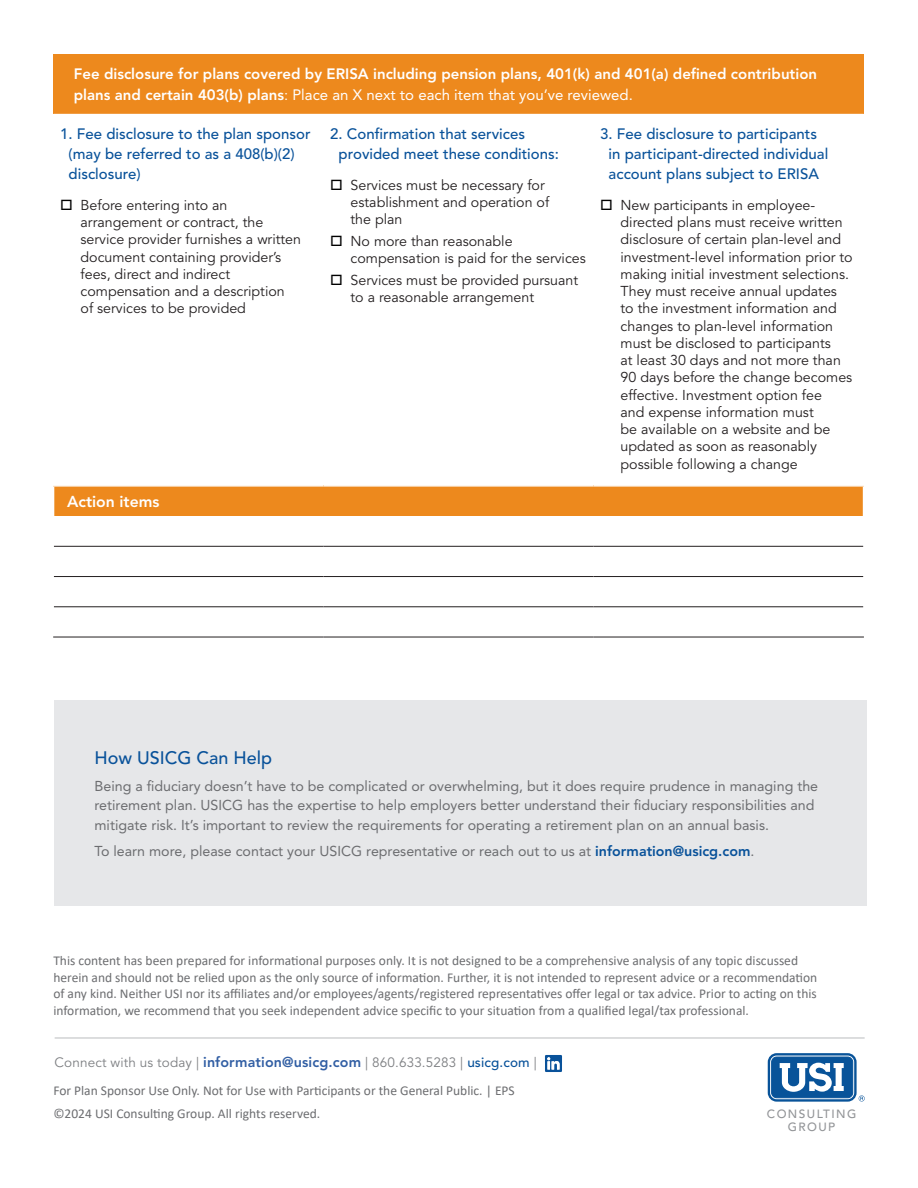
<style>
.page{position:relative;width:918px;height:1188px;background:#fff}
.page>*{position:absolute;margin:0;border:0;box-sizing:border-box;transform-origin:0 0}
.USICG_Call_out_Header{font:500 18px "Avenir LT Std";color:#09529a}
.Intro_copy{font:800 15.75px "Avenir LT Std";color:#fff}
.Body_Copy{font:500 15px/20.2px "Avenir LT Std";color:#09529a}
.Intro_copy-2{font:800 15px/20.2px "Avenir LT Std";color:#fff}
.t1{font:14.25px/17.2px "Avenir LT Std";color:#231f20}
.Call_out_copy{font:14.25px/19.5px "Avenir LT Std";color:#6c6d70}
.Disclaimer___Source{font:13.5px/16.5px "Calibri";color:#6c6d70}
.t2{font:13.5px "Avenir LT Std";letter-spacing:.01em;color:#7d7f82}
.t3{font:500 11.85px/13.2px "Avenir LT Std";letter-spacing:.12em;color:#939598;text-align:center}
.s1{font-weight:400}
.s2{font-weight:800;color:#09529a}
.s3{font-weight:800;font-size:14.25px;color:#325fa4}
.s4{font-weight:500;color:#09529a}
</style>
<div class="page">
<div style="left:54px;top:701px;width:813px;height:205px;background:#e6e7e9"></div>
<div style="left:54px;top:54px;width:810px;height:60px;background:#ed891d"></div>
<div style="left:54px;top:486px;width:810px;height:30px;background:#ed891d"></div>
<svg style="left:863px;top:487px;width:1px;height:29px"></svg>
<hr style="left:53px;top:485px;width:271px;height:2px;background:#fff">
<hr style="left:324px;top:485px;width:270px;height:2px;background:#fff">
<hr style="left:594px;top:485px;width:270px;height:2px;background:#fff">
<hr style="left:54px;top:546px;width:270px;height:1px;background:#231f20">
<hr style="left:324px;top:546px;width:270px;height:1px;background:#231f20">
<hr style="left:594px;top:546px;width:269px;height:1px;background:#231f20">
<hr style="left:54px;top:576px;width:270px;height:1px;background:#231f20">
<hr style="left:324px;top:576px;width:270px;height:1px;background:#231f20">
<hr style="left:594px;top:576px;width:269px;height:1px;background:#231f20">
<hr style="left:54px;top:606px;width:270px;height:1px;background:#231f20">
<hr style="left:324px;top:606px;width:270px;height:1px;background:#231f20">
<hr style="left:594px;top:606px;width:269px;height:1px;background:#231f20">
<hr style="left:53px;top:637px;width:271px;height:1px;background:#231f20">
<hr style="left:324px;top:637px;width:270px;height:1px;background:#231f20">
<hr style="left:594px;top:637px;width:270px;height:1px;background:#231f20">
<svg style="left:768px;top:1053px;width:89px;height:49px"></svg>
<svg style="left:770px;top:1056px;width:84px;height:43px"></svg>
<div style="left:772px;top:1057px;width:81px;height:41px;background:#085399;border-radius:5px"></div>
<div style="left:771px;top:1057px;width:82px;height:41px;border:1px solid #085399;border-radius:5px"></div>
<svg style="left:780px;top:1063px;width:64px;height:29px"></svg>
<svg style="left:859px;top:1095px;width:6px;height:6px"></svg>
<hr style="left:55px;top:1037px;width:810px;height:2px;background:#d1d2d4">
<svg style="left:545px;top:1055px;width:17px;height:17px"></svg>
<p class="Intro_copy-2" style="left:74px;top:64px;width:745px">Fee disclosure for plans covered by ERISA including pension plans, 401(k) and 401(a) defined contribution plans and certain 403(b) plans<span class="s1">:</span> <span class="s1">Place an X next to each item that you’ve reviewed.</span></p>
<p class="Body_Copy" style="left:69px;top:124px;width:244px;text-indent:-8px">1. Fee disclosure to the plan sponsor (may be referred to as a 408(b)(2) disclosure)</p>
<p class="t1" style="left:81px;top:197px;width:222px">Before entering into an arrangement or contract, the service provider furnishes a written document containing provider’s fees, direct and indirect compensation and a description<br>of services to be provided</p>
<p class="Body_Copy" style="left:339px;top:124px;width:222px;text-indent:-8px">2. Confirmation that services provided meet these conditions:</p>
<p class="t1" style="left:351px;top:177px;width:200px">Services must be necessary for establishment and operation of the plan</p>
<p class="t1" style="left:351px;top:233px;width:237px">No more than reasonable compensation is paid for the services</p>
<p class="t1" style="left:351px;top:272px;width:229px">Services must be provided pursuant to a reasonable arrangement</p>
<p class="Body_Copy" style="left:609px;top:124px;width:221px;text-indent:-8px">3. Fee disclosure to participants in participant-directed individual account plans subject to ERISA</p>
<p class="t1" style="left:621px;top:197px;width:234px">New participants in employee&shy;directed plans must receive written disclosure of certain plan-level and investment-level information prior to making initial investment selections.<br>They must receive annual updates to the investment information and changes to plan-level information must be disclosed to participants<br>at least 30 days and not more than 90 days before the change becomes effective. Investment option fee<br>and expense information must<br>be available on a website and be updated as soon as reasonably possible following a change</p>
<p class="Intro_copy" style="left:67px;top:492px;width:94px">Action items</p>
<p class="USICG_Call_out_Header" style="left:94px;top:748px;width:179px">How USICG Can Help</p>
<p class="Call_out_copy" style="left:94px;top:776px;width:725px">Being a fiduciary doesn’t have to be complicated or overwhelming, but it does require prudence in managing the retirement plan. USICG has the expertise to help employers better understand their fiduciary responsibilities and mitigate risk. It’s important to review the requirements for operating a retirement plan on an annual basis.</p>
<p class="Call_out_copy" style="left:94px;top:841px;width:661px">To learn more, please contact your USICG representative or reach out to us at <span class="s2">information@usicg.com</span>.</p>
<p class="Disclaimer___Source" style="left:53px;top:952px;width:765px">This content has been prepared for informational purposes only. It is not designed to be a comprehensive analysis of any topic discussed herein and should not be relied upon as the only source of information. Further, it is not intended to represent advice or a recommendation of any kind. Neither USI nor its affiliates and/or employees/agents/registered representatives offer legal or tax advice. Prior to acting on this information, we recommend that you seek independent advice specific to your situation from a qualified legal/tax professional.</p>
<p class="t2" style="left:55px;top:1054px;width:484px">Connect with us today | <span class="s3">information@usicg.com</span> | 860.633.5283 | <span class="s4">usicg.com</span> |</p>
<p class="Disclaimer___Source" style="left:53px;top:1082px;width:463px">For Plan Sponsor Use Only. Not for Use with Participants or the General Public. | EPS</p>
<p class="Disclaimer___Source" style="left:53px;top:1105px;width:268px">©2024 USI Consulting Group. All rights reserved.</p>
<p class="t3" style="left:767px;top:1108px;width:91px">CONSULTING<br>GROUP</p>
</div>
